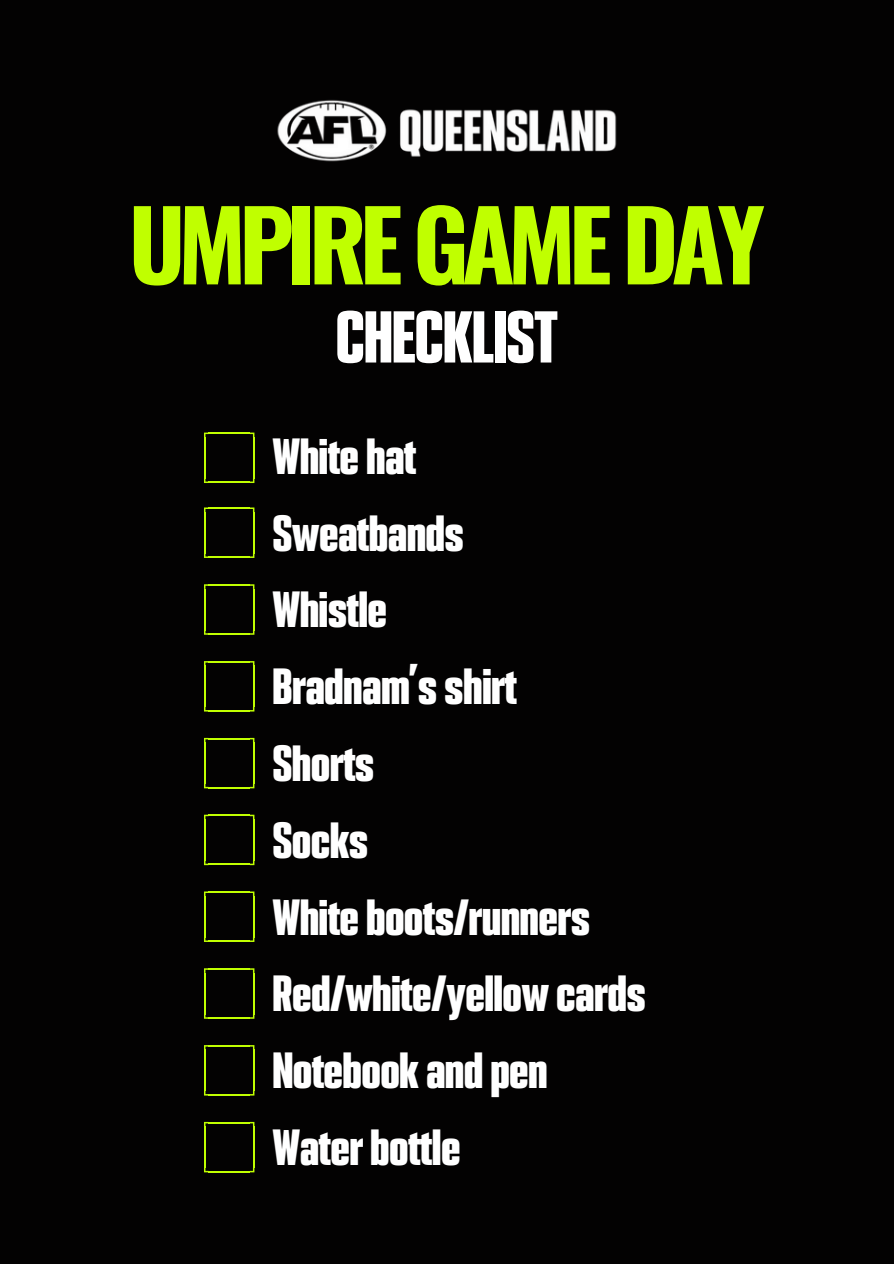
<style>
.page{position:relative;width:894px;height:1264px;background:#fff}
.page>*{position:absolute;margin:0;border:0;box-sizing:border-box;transform-origin:0 0}
.t1{font:700 96.6px "Oswald";letter-spacing:-.075em;color:#c0ff00}
.t2{font:65.7px "PODIUM Sharp 2.11";color:#fff}
.t3{font:45.6px "PODIUM Sharp 2.11";color:#fff}
</style>
<div class="page">
<div style="left:0;top:0;width:893px;height:1263px;background:#030202"></div>
<hr style="left:253px;top:437px;width:1px;height:41px;background:#c0ff00">
<hr style="left:204px;top:437px;width:1px;height:41px;background:#c0ff00">
<hr style="left:208px;top:432px;width:42px;height:2px;background:#c0ff00">
<hr style="left:208px;top:481px;width:42px;height:2px;background:#c0ff00">
<svg style="left:250px;top:432px;width:4px;height:5px"></svg>
<svg style="left:204px;top:432px;width:4px;height:5px"></svg>
<svg style="left:250px;top:478px;width:4px;height:5px"></svg>
<svg style="left:204px;top:478px;width:4px;height:5px"></svg>
<hr style="left:253px;top:512px;width:1px;height:41px;background:#c0ff00">
<hr style="left:204px;top:512px;width:1px;height:41px;background:#c0ff00">
<hr style="left:208px;top:507px;width:42px;height:2px;background:#c0ff00">
<hr style="left:208px;top:556px;width:42px;height:2px;background:#c0ff00">
<svg style="left:250px;top:507px;width:4px;height:5px"></svg>
<svg style="left:204px;top:507px;width:4px;height:5px"></svg>
<svg style="left:250px;top:553px;width:4px;height:5px"></svg>
<svg style="left:204px;top:553px;width:4px;height:5px"></svg>
<hr style="left:253px;top:589px;width:1px;height:41px;background:#c0ff00">
<hr style="left:204px;top:589px;width:1px;height:41px;background:#c0ff00">
<hr style="left:208px;top:584px;width:42px;height:2px;background:#c0ff00">
<hr style="left:208px;top:633px;width:42px;height:1px;background:#c0ff00">
<svg style="left:250px;top:584px;width:4px;height:5px"></svg>
<svg style="left:204px;top:584px;width:4px;height:5px"></svg>
<hr style="left:253px;top:665px;width:1px;height:42px;background:#c0ff00">
<hr style="left:204px;top:665px;width:1px;height:42px;background:#c0ff00">
<hr style="left:208px;top:661px;width:42px;height:1px;background:#c0ff00">
<hr style="left:208px;top:710px;width:42px;height:1px;background:#c0ff00">
<svg style="left:250px;top:661px;width:4px;height:4px"></svg>
<svg style="left:204px;top:661px;width:4px;height:4px"></svg>
<hr style="left:253px;top:742px;width:1px;height:41px;background:#c0ff00">
<hr style="left:204px;top:742px;width:1px;height:41px;background:#c0ff00">
<hr style="left:208px;top:738px;width:42px;height:1px;background:#c0ff00">
<hr style="left:208px;top:786px;width:42px;height:2px;background:#c0ff00">
<svg style="left:250px;top:738px;width:4px;height:4px"></svg>
<svg style="left:204px;top:738px;width:4px;height:4px"></svg>
<svg style="left:250px;top:783px;width:4px;height:5px"></svg>
<svg style="left:204px;top:783px;width:4px;height:5px"></svg>
<hr style="left:253px;top:819px;width:1px;height:41px;background:#c0ff00">
<hr style="left:204px;top:819px;width:1px;height:41px;background:#c0ff00">
<hr style="left:208px;top:814px;width:42px;height:2px;background:#c0ff00">
<hr style="left:208px;top:863px;width:42px;height:2px;background:#c0ff00">
<svg style="left:250px;top:814px;width:4px;height:5px"></svg>
<svg style="left:204px;top:814px;width:4px;height:5px"></svg>
<svg style="left:250px;top:860px;width:4px;height:5px"></svg>
<svg style="left:204px;top:860px;width:4px;height:5px"></svg>
<hr style="left:253px;top:896px;width:1px;height:41px;background:#c0ff00">
<hr style="left:204px;top:896px;width:1px;height:41px;background:#c0ff00">
<hr style="left:208px;top:891px;width:42px;height:2px;background:#c0ff00">
<hr style="left:208px;top:940px;width:42px;height:2px;background:#c0ff00">
<svg style="left:250px;top:891px;width:4px;height:5px"></svg>
<svg style="left:204px;top:891px;width:4px;height:5px"></svg>
<svg style="left:250px;top:937px;width:4px;height:5px"></svg>
<svg style="left:204px;top:937px;width:4px;height:5px"></svg>
<hr style="left:253px;top:972px;width:1px;height:42px;background:#c0ff00">
<hr style="left:204px;top:972px;width:1px;height:42px;background:#c0ff00">
<hr style="left:208px;top:968px;width:42px;height:1px;background:#c0ff00">
<hr style="left:208px;top:1017px;width:42px;height:1px;background:#c0ff00">
<svg style="left:250px;top:968px;width:4px;height:4px"></svg>
<svg style="left:204px;top:968px;width:4px;height:4px"></svg>
<hr style="left:253px;top:1049px;width:1px;height:41px;background:#c0ff00">
<hr style="left:204px;top:1049px;width:1px;height:41px;background:#c0ff00">
<hr style="left:208px;top:1045px;width:42px;height:1px;background:#c0ff00">
<hr style="left:208px;top:1094px;width:42px;height:1px;background:#c0ff00">
<svg style="left:250px;top:1045px;width:4px;height:4px"></svg>
<svg style="left:204px;top:1045px;width:4px;height:4px"></svg>
<svg style="left:204px;top:1090px;width:4px;height:5px"></svg>
<hr style="left:253px;top:1126px;width:1px;height:41px;background:#c0ff00">
<hr style="left:204px;top:1126px;width:1px;height:41px;background:#c0ff00">
<hr style="left:208px;top:1121px;width:42px;height:2px;background:#c0ff00">
<hr style="left:208px;top:1170px;width:42px;height:2px;background:#c0ff00">
<svg style="left:250px;top:1121px;width:4px;height:5px"></svg>
<svg style="left:204px;top:1121px;width:4px;height:5px"></svg>
<svg style="left:250px;top:1167px;width:4px;height:5px"></svg>
<svg style="left:204px;top:1167px;width:4px;height:5px"></svg>
<img style="left:277px;top:100px;width:340px;height:62px">
<h1 class="t1" style="left:129px;top:169px;width:637px">UMPIRE GAME DAY</h1>
<h2 class="t2" style="left:336px;top:297px;width:223px">CHECKLIST</h2>
<p class="t3" style="left:273px;top:428px;width:145px">White hat</p>
<p class="t3" style="left:273px;top:505px;width:192px">Sweatbands</p>
<p class="t3" style="left:273px;top:581px;width:115px">Whistle</p>
<p class="t3" style="left:273px;top:658px;width:245px">Bradnam’s shirt</p>
<p class="t3" style="left:273px;top:735px;width:103px">Shorts</p>
<p class="t3" style="left:273px;top:812px;width:97px">Socks</p>
<p class="t3" style="left:273px;top:889px;width:318px">White boots/runners</p>
<p class="t3" style="left:273px;top:965px;width:374px">Red/white/yellow cards</p>
<p class="t3" style="left:273px;top:1042px;width:276px">Notebook and pen</p>
<p class="t3" style="left:273px;top:1119px;width:189px">Water bottle</p>
</div>
